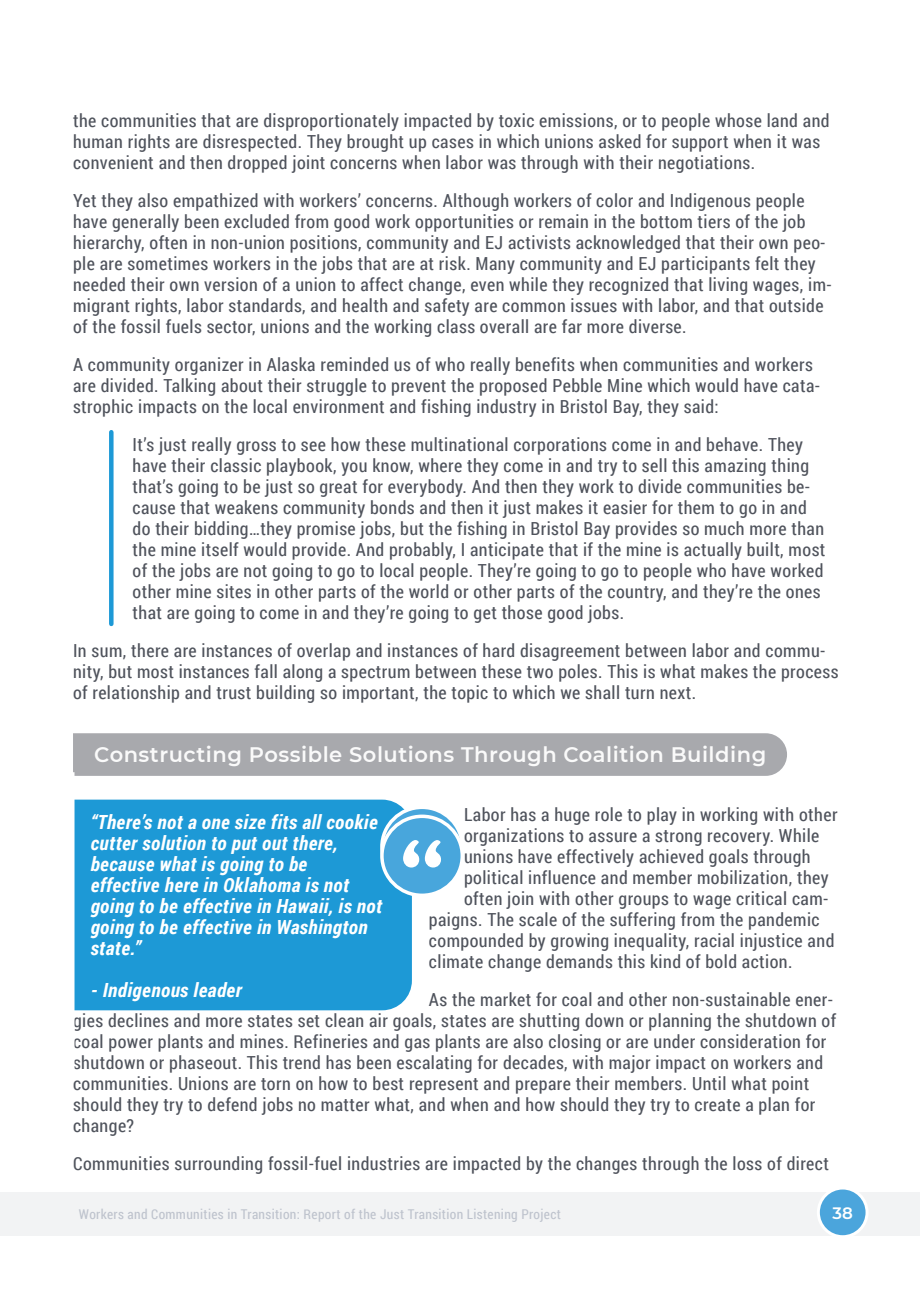
<style>
.page{position:relative;width:920px;height:1290px;background:#fff}
.page>*{position:absolute;margin:0;border:0;box-sizing:border-box;transform-origin:0 0}
.t1{font:600 21px "Montserrat";letter-spacing:.025em;color:#fafafa}
.Pullquote_Bold_Blue{font:italic 700 19.5px/21px "Roboto Condensed";letter-spacing:.025em;color:#fff}
.body_text{font:18px/21px "Roboto Condensed";letter-spacing:.025em;color:#4f535c}
.body_text_indent_lef{font:18px/21px "Roboto Condensed";letter-spacing:.025em;color:#4f535c}
.t2{font:600 16.5px "Montserrat";color:#fff}
.t3{font:13.5px "Roboto Condensed";letter-spacing:.025em;color:#bec3cd}
</style>
<div class="page">
<div style="left:109px;top:432px;width:5px;height:192px;background:#1d99d6"></div>
<div style="left:73px;top:733px;width:714px;height:43px;background:#a8a9ad"></div>
<div style="left:75px;top:800px;width:337px;height:210px;background:#1d99d6"></div>
<div style="left:38px;top:772px;width:37px;height:308px;background:#fff"></div>
<svg style="left:382px;top:807px;width:80px;height:79px"></svg>
<div style="left:380px;top:805px;width:84px;height:83px;border:3px solid #fff;border-radius:50%"></div>
<div style="left:382px;top:816px;width:80px;height:79px;background:#48a6dc;border-radius:50%"></div>
<div style="left:380px;top:814px;width:84px;height:83px;border:3px solid #fff;border-radius:50%"></div>
<svg style="left:403px;top:840px;width:16px;height:27px"></svg>
<svg style="left:425px;top:840px;width:16px;height:27px"></svg>
<div style="left:1px;top:1192px;width:919px;height:43px;background:#f2f3f4"></div>
<div style="left:818px;top:1188px;width:49px;height:49px;background:#4ba5dc;border-radius:50%"></div>
<div style="left:817px;top:1186px;width:51px;height:52px;border:3px solid #fff;border-radius:50%"></div>
<p class="body_text" style="left:73px;top:109px;width:758px">the communities that are disproportionately impacted by toxic emissions, or to people whose land and human rights are disrespected. They brought up cases in which unions asked for support when it was convenient and then dropped joint concerns when labor was through with their negotiations.</p>
<p class="body_text" style="left:73px;top:189px;width:760px">Yet they also empathized with workers’ concerns. Although workers of color and Indigenous people have generally been excluded from good work opportunities or remain in the bottom tiers of the job hierarchy, often in non-union positions, community and EJ activists acknowledged that their own peo&shy;ple are sometimes workers in the jobs that are at risk. Many community and EJ participants felt they needed their own version of a union to affect change, even while they recognized that living wages, im&shy;migrant rights, labor standards, and health and safety are common issues with labor, and that outside of the fossil fuels sector, unions and the working class overall are far more diverse.</p>
<p class="body_text" style="left:73px;top:353px;width:748px">A community organizer in Alaska reminded us of who really benefits when communities and workers are divided. Talking about their struggle to prevent the proposed Pebble Mine which would have cata&shy;strophic impacts on the local environment and fishing industry in Bristol Bay, they said:</p>
<p class="body_text_indent_lef" style="left:133px;top:433px;width:694px">It’s just really gross to see how these multinational corporations come in and behave. They have their classic playbook, you know, where they come in and try to sell this amazing thing that’s going to be just so great for everybody. And then they work to divide communities be&shy;cause that weakens community bonds and then it just makes it easier for them to go in and do their bidding…they promise jobs, but the fishing in Bristol Bay provides so much more than the mine itself would provide. And probably, I anticipate that if the mine is actually built, most of the jobs are not going to go to local people. They’re going to go to people who have worked other mine sites in other parts of the world or other parts of the country, and they’re the ones that are going to come in and they’re going to get those good jobs.</p>
<p class="body_text" style="left:73px;top:639px;width:767px">In sum, there are instances of overlap and instances of hard disagreement between labor and commu&shy;nity, but most instances fall along a spectrum between these two poles. This is what makes the process of relationship and trust building so important, the topic to which we shall turn next.</p>
<h3 class="t1" style="left:94px;top:740px;width:673px">Constructing Possible Solutions Through Coalition Building</h3>
<p class="body_text" style="left:464px;top:803px;width:375px">Labor has a huge role to play in working with other</p>
<p class="body_text" style="left:464px;top:824px;width:357px">organizations to assure a strong recovery. While</p>
<p class="body_text" style="left:464px;top:845px;width:348px">unions have effectively achieved goals through</p>
<p class="body_text" style="left:464px;top:866px;width:366px">political influence and member mobilization, they</p>
<p class="body_text" style="left:464px;top:887px;width:366px">often join with other groups to wage critical cam-</p>
<p class="body_text" style="left:429px;top:908px;width:392px">paigns. The scale of the suffering from the pandemic</p>
<p class="body_text" style="left:429px;top:929px;width:407px">compounded by growing inequality, racial injustice and</p>
<p class="body_text" style="left:429px;top:950px;width:365px">climate change demands this kind of bold action.</p>
<p class="body_text" style="left:73px;top:989px;width:765px;text-indent:356px">As the market for coal and other non-sustainable ener&shy;gies declines and more states set clean air goals, states are shutting down or planning the shutdown of coal power plants and mines. Refineries and gas plants are also closing or are under consideration for shutdown or phaseout. This trend has been escalating for decades, with major impact on workers and communities. Unions are torn on how to best represent and prepare their members. Until what point should they try to defend jobs no matter what, and when and how should they try to create a plan for change?</p>
<p class="body_text" style="left:73px;top:1153px;width:757px">Communities surrounding fossil-fuel industries are impacted by the changes through the loss of direct</p>
<p class="Pullquote_Bold_Blue" style="left:91px;top:810px;width:293px">“There’s not a one size fits all cookie cutter solution to put out there, because what is going to be<br>effective here in Oklahoma is not going to be effective in Hawaii, is not going to be effective in Washington state.”</p>
<p class="Pullquote_Bold_Blue" style="left:91px;top:978px;width:153px">- Indigenous leader</p>
<p class="t3" style="left:79px;top:1204px;width:483px">Workers and Communities in Transition: Report of the Just Transition Listening Project</p>
<p class="t2" style="left:832px;top:1201px;width:22px">38</p>
</div>
